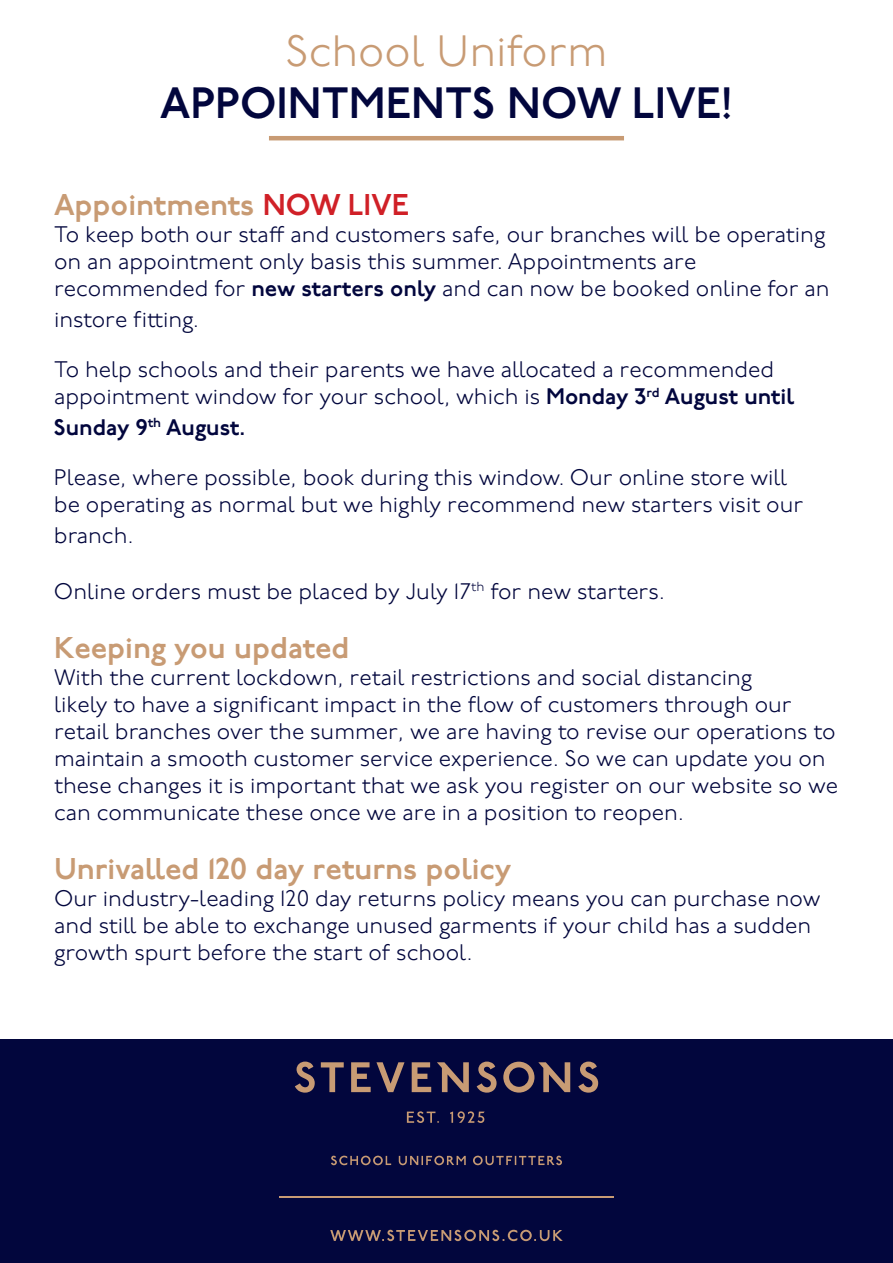
<style>
.page{position:relative;width:893px;height:1263px;background:#fff}
.page>*{position:absolute;margin:0;border:0;box-sizing:border-box;transform-origin:0 0}
.t1{font:43.8px "P22 Underground Dm P";color:#02063d}
.t2{font:300 43.8px "P22 Underground";color:#c89b74}
.t3{font:600 30px "P22 Underground";color:#c89b74}
.t4{font:300 22.5px/27px "P22 Underground";color:#02063d}
.t5{font:600 22.5px "P22 Underground";color:#02063d}
.s1{color:#d02027}
.s2{font-weight:600}
</style>
<div class="page">
<div style="left:0;top:1040px;width:893px;height:223px;background:#02063d"></div>
<hr style="left:269px;top:136px;width:355px;height:4px;background:#c89b74">
<svg style="left:295px;top:1061px;width:20px;height:32px"></svg>
<svg style="left:321px;top:1062px;width:23px;height:30px"></svg>
<svg style="left:351px;top:1062px;width:53px;height:30px"></svg>
<svg style="left:412px;top:1062px;width:19px;height:30px"></svg>
<svg style="left:477px;top:1061px;width:20px;height:32px"></svg>
<svg style="left:578px;top:1061px;width:20px;height:32px"></svg>
<svg style="left:503px;top:1062px;width:67px;height:30px"></svg>
<svg style="left:437px;top:1062px;width:32px;height:30px"></svg>
<svg style="left:407px;top:1111px;width:32px;height:12px"></svg>
<svg style="left:450px;top:1111px;width:35px;height:12px"></svg>
<hr style="left:279px;top:1197px;width:335px;height:1px;background:#c89b74">
<svg style="left:331px;top:1156px;width:60px;height:9px"></svg>
<svg style="left:399px;top:1156px;width:67px;height:9px"></svg>
<svg style="left:473px;top:1156px;width:89px;height:9px"></svg>
<svg style="left:330px;top:1230px;width:233px;height:11px"></svg>
<h1 class="t2" style="left:285px;top:26px;width:324px">School Uniform</h1>
<h1 class="t1" style="left:160px;top:79px;width:574px">APPOINTMENTS NOW LIVE!</h1>
<h2 class="t3" style="left:54px;top:188px;width:357px">Appointments <span class="s1">NOW LIVE</span></h2>
<p class="t4" style="left:54px;top:222px;width:777px">To keep both our staff and customers safe, our branches will be operating on an appointment only basis this summer. Appointments are recommended for <span class="s2">new starters only</span> and can now be booked online for an</p>
<p class="t4" style="left:54px;top:307px;width:147px">instore fitting.</p>
<p class="t4" style="left:54px;top:357px;width:742px">To help schools and their parents we have allocated a recommended appointment window for your school, which is <span class="s2">Monday 3</span><sup>rd</sup> <span class="s2">August until</span></p>
<p class="t5" style="left:54px;top:414px;width:193px">Sunday 9<sup>th</sup> August.</p>
<p class="t4" style="left:54px;top:465px;width:751px">Please, where possible, book during this window. Our online store will be operating as normal but we highly recommend new starters visit our</p>
<p class="t4" style="left:54px;top:523px;width:81px">branch.</p>
<p class="t4" style="left:54px;top:578px;width:613px">Online orders must be placed by July 17<sup>th</sup> for new starters.</p>
<h2 class="t3" style="left:54px;top:631px;width:297px">Keeping you updated</h2>
<p class="t4" style="left:54px;top:665px;width:786px">With the current lockdown, retail restrictions and social distancing<br>likely to have a significant impact in the flow of customers through our retail branches over the summer, we are having to revise our operations to maintain a smooth customer service experience. So we can update you on these changes it is important that we ask you register on our website so we can communicate these once we are in a position to reopen.</p>
<h2 class="t3" style="left:54px;top:852px;width:459px">Unrivalled 120 day returns policy</h2>
<p class="t4" style="left:54px;top:886px;width:768px">Our industry-leading 120 day returns policy means you can purchase now and still be able to exchange unused garments if your child has a sudden growth spurt before the start of school.</p>
</div>
